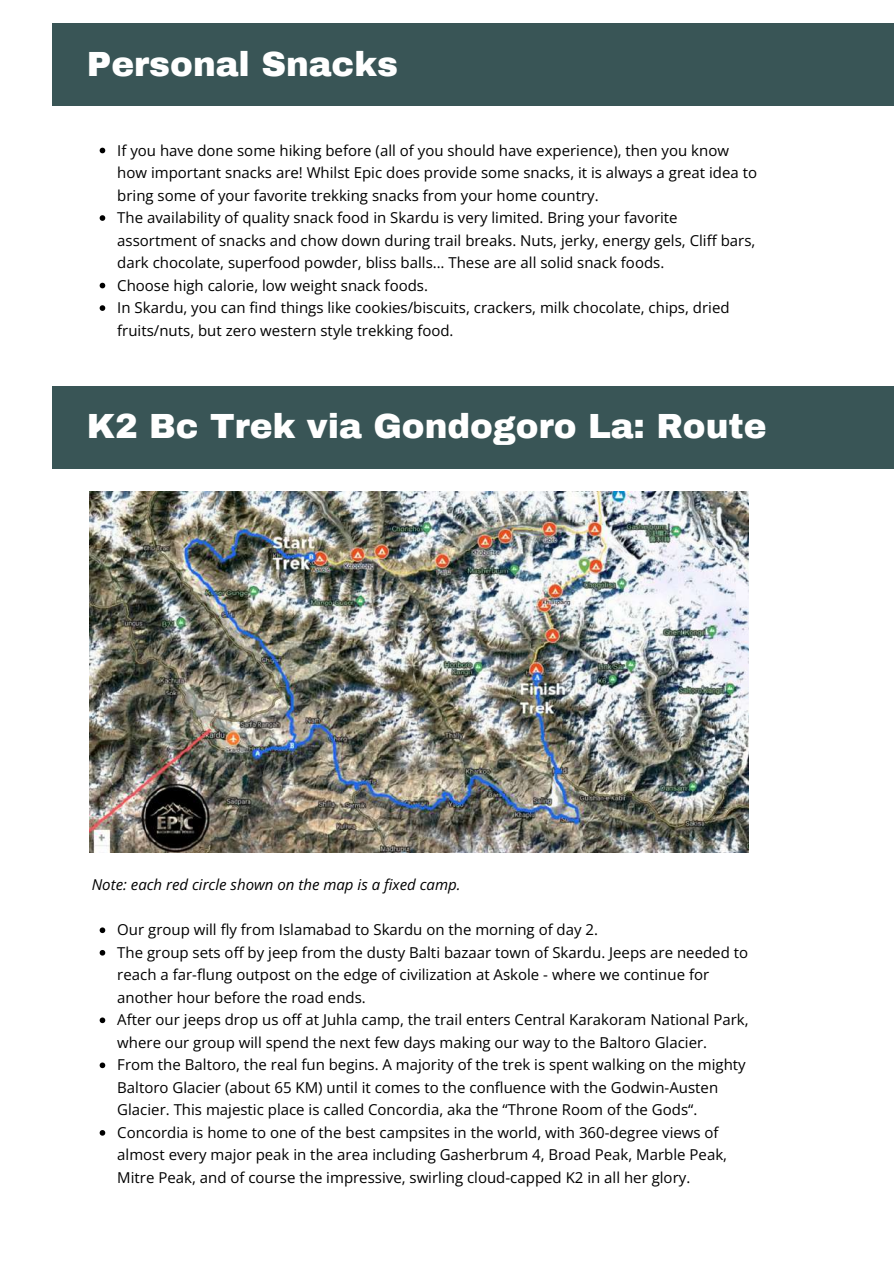
<style>
.page{position:relative;width:894px;height:1264px;background:#fff}
.page>*{position:absolute;margin:0;border:0;box-sizing:border-box;transform-origin:0 0}
.t1{font:900 34.2px "Archivo";color:#fff}
.t2{font:15px/22.5px "Open Sans";color:#000}
.t3{font:italic 15px "Open Sans";color:#000}
</style>
<div class="page">
<div style="left:52px;top:24px;width:841px;height:82px;background:#395556"></div>
<div style="left:52px;top:386px;width:841px;height:82px;background:#395556"></div>
<img style="left:90px;top:491px;width:658px;height:361px">
<svg style="left:100px;top:148px;width:5px;height:5px"></svg>
<svg style="left:100px;top:215px;width:5px;height:6px"></svg>
<svg style="left:100px;top:283px;width:5px;height:5px"></svg>
<svg style="left:100px;top:305px;width:5px;height:6px"></svg>
<svg style="left:100px;top:927px;width:5px;height:6px"></svg>
<svg style="left:100px;top:950px;width:5px;height:5px"></svg>
<svg style="left:100px;top:1017px;width:5px;height:6px"></svg>
<svg style="left:100px;top:1062px;width:5px;height:6px"></svg>
<svg style="left:100px;top:1130px;width:5px;height:5px"></svg>
<h1 class="t1" style="left:87px;top:46px;width:313px">Personal Snacks</h1>
<p class="t2" style="left:117px;top:138px;width:641px">If you have done some hiking before (all of you should have experience), then you know how important snacks are! Whilst Epic does provide some snacks, it is always a great idea to bring some of your favorite trekking snacks from your home country.<br>The availability of quality snack food in Skardu is very limited. Bring your favorite assortment of snacks and chow down during trail breaks. Nuts, jerky, energy gels, Cliff bars, dark chocolate, superfood powder, bliss balls… These are all solid snack foods.<br>Choose high calorie, low weight snack foods.<br>In Skardu, you can find things like cookies/biscuits, crackers, milk chocolate, chips, dried fruits/nuts, but zero western style trekking food.</p>
<h1 class="t1" style="left:87px;top:408px;width:681px">K2 Bc Trek via Gondogoro La: Route</h1>
<p class="t3" style="left:92px;top:874px;width:370px">Note: each red circle shown on the map is a fixed camp.</p>
<p class="t2" style="left:117px;top:918px;width:632px">Our group will fly from Islamabad to Skardu on the morning of day 2.<br>The group sets off by jeep from the dusty Balti bazaar town of Skardu. Jeeps are needed to reach a far-flung outpost on the edge of civilization at Askole - where we continue for another hour before the road ends.<br>After our jeeps drop us off at Juhla camp, the trail enters Central Karakoram National Park, where our group will spend the next few days making our way to the Baltoro Glacier.<br>From the Baltoro, the real fun begins. A majority of the trek is spent walking on the mighty Baltoro Glacier (about 65 KM) until it comes to the confluence with the Godwin-Austen Glacier. This majestic place is called Concordia, aka the “Throne Room of the Gods“.<br>Concordia is home to one of the best campsites in the world, with 360-degree views of almost every major peak in the area including Gasherbrum 4, Broad Peak, Marble Peak, Mitre Peak, and of course the impressive, swirling cloud-capped K2 in all her glory.</p>
</div>
